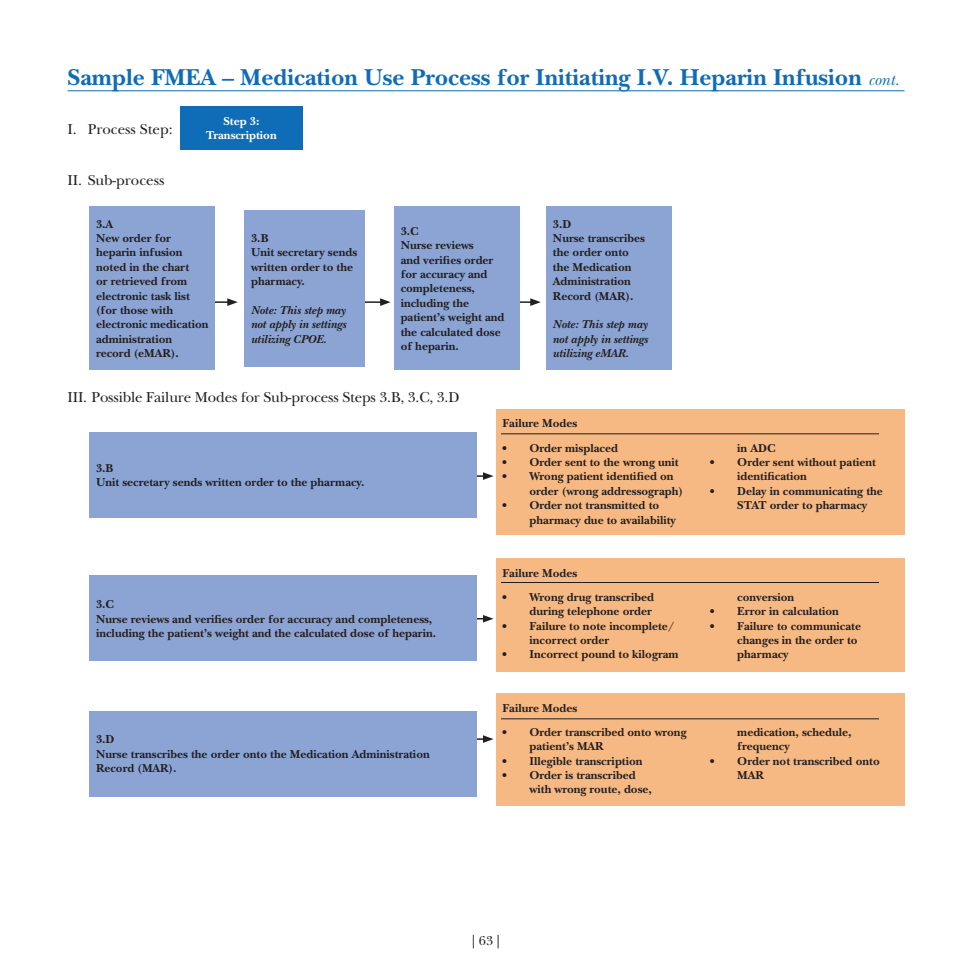
<style>
.page{position:relative;width:972px;height:972px;background:#fff}
.page>*{position:absolute;margin:0;border:0;box-sizing:border-box;transform-origin:0 0}
.t1{font:700 24px "New Baskerville";color:#0f6cb6}
.t2{font:15px "New Baskerville";letter-spacing:-.01em;color:#231f20}
.t3{font:13.5px "New Baskerville";color:#231f20}
.t4{font:700 12px/14.4px "New Baskerville";color:#231f20}
.t5{font:italic 700 12px/14.4px "New Baskerville";color:#231f20;text-align:justify}
.t6{font:700 12px/14.4px "New Baskerville";color:#fff;text-align:center}
.s1{font-weight:400;font-style:italic;font-size:16.5px}
</style>
<div class="page">
<hr style="left:208px;top:301px;width:22px;height:2px;background:#231f20">
<svg style="left:227px;top:298px;width:11px;height:8px"></svg>
<hr style="left:361px;top:301px;width:21px;height:2px;background:#231f20">
<svg style="left:380px;top:298px;width:11px;height:8px"></svg>
<hr style="left:511px;top:301px;width:22px;height:2px;background:#231f20">
<svg style="left:530px;top:298px;width:11px;height:8px"></svg>
<hr style="left:464px;top:475px;width:21px;height:2px;background:#231f20">
<svg style="left:483px;top:472px;width:11px;height:8px"></svg>
<svg style="left:477px;top:615px;width:17px;height:8px"></svg>
<hr style="left:464px;top:738px;width:21px;height:2px;background:#231f20">
<svg style="left:483px;top:735px;width:11px;height:8px"></svg>
<div style="left:89px;top:432px;width:388px;height:86px;background:#8ba4d4"></div>
<div style="left:89px;top:575px;width:388px;height:86px;background:#8ba4d4"></div>
<div style="left:89px;top:711px;width:388px;height:85px;background:#8ba4d4"></div>
<div style="left:89px;top:206px;width:126px;height:164px;background:#8ba4d4"></div>
<div style="left:244px;top:210px;width:121px;height:156px;background:#8ba4d4"></div>
<div style="left:394px;top:206px;width:126px;height:164px;background:#8ba4d4"></div>
<div style="left:546px;top:206px;width:126px;height:164px;background:#8ba4d4"></div>
<div style="left:496px;top:409px;width:408px;height:125px;background:#f6b983"></div>
<div style="left:496px;top:558px;width:408px;height:113px;background:#f6b983"></div>
<div style="left:496px;top:693px;width:408px;height:113px;background:#f6b983"></div>
<hr style="left:501px;top:582px;width:378px;height:1px;background:#231f20">
<div style="left:180px;top:106px;width:123px;height:43px;background:#0f6cb6"></div>
<hr style="left:501px;top:433px;width:378px;height:1px;background:#231f20">
<hr style="left:501px;top:718px;width:378px;height:1px;background:#231f20">
<hr style="left:68px;top:90px;width:836px;height:1px;background:#0f6cb6">
<p class="t1" style="left:68px;top:63px;width:833px">Sample FMEA – Medication Use Process for Initiating I.V. Heparin Infusion <span class="s1">cont.</span></p>
<p class="t2" style="left:68px;top:121px;width:107px">I. Process Step:</p>
<p class="t2" style="left:68px;top:172px;width:99px">II. Sub-process</p>
<p class="t6" style="left:206px;top:114px;width:72px">Step 3:<br>Transcription</p>
<p class="t4" style="left:96px;top:217px;width:19px">3.A</p>
<p class="t4" style="left:96px;top:231px;width:114px">New order for heparin infusion noted in the chart<br>or retrieved from electronic task list (for those with electronic medication administration record (eMAR).</p>
<p class="t4" style="left:251px;top:231px;width:19px">3.B</p>
<p class="t4" style="left:251px;top:245px;width:108px">Unit secretary sends written order to the pharmacy.</p>
<p class="t5" style="left:251px;top:303px;width:97px">Note: This step may not apply in settings utilizing CPOE.</p>
<p class="t4" style="left:401px;top:224px;width:19px">3.C</p>
<p class="t4" style="left:401px;top:238px;width:105px">Nurse reviews<br>and verifies order for accuracy and completeness, including the patient’s weight and the calculated dose of heparin.</p>
<p class="t2" style="left:68px;top:388px;width:393px">III. Possible Failure Modes for Sub-process Steps 3.B, 3.C, 3.D</p>
<p class="t4" style="left:553px;top:217px;width:20px">3.D</p>
<p class="t4" style="left:553px;top:231px;width:93px">Nurse transcribes the order onto the Medication<br>Administration<br>Record (MAR).</p>
<p class="t5" style="left:553px;top:317px;width:97px">Note: This step may not apply in settings utilizing eMAR.</p>
<p class="t4" style="left:96px;top:461px;width:19px">3.B</p>
<p class="t4" style="left:96px;top:475px;width:270px">Unit secretary sends written order to the pharmacy.</p>
<p class="t4" style="left:96px;top:597px;width:19px">3.C</p>
<p class="t4" style="left:96px;top:612px;width:342px">Nurse reviews and verifies order for accuracy and completeness, including the patient’s weight and the calculated dose of heparin.</p>
<p class="t4" style="left:96px;top:732px;width:20px">3.D</p>
<p class="t4" style="left:96px;top:747px;width:335px">Nurse transcribes the order onto the Medication Administration<br>Record (MAR).</p>
<p class="t4" style="left:503px;top:416px;width:76px">Failure Modes</p>
<p class="t4" style="left:503px;top:441px;width:117px">• Order misplaced</p>
<p class="t4" style="left:503px;top:455px;width:178px">• Order sent to the wrong unit</p>
<p class="t4" style="left:530px;top:469px;width:155px;text-indent:-27px">• Wrong patient identified on order (wrong addressograph)</p>
<p class="t4" style="left:530px;top:498px;width:148px;text-indent:-27px">• Order not transmitted to pharmacy due to availability</p>
<p class="t4" style="left:503px;top:566px;width:76px">Failure Modes</p>
<p class="t4" style="left:503px;top:590px;width:153px;text-align:right">• Wrong drug transcribed during telephone order</p>
<p class="t4" style="left:530px;top:619px;width:147px;text-indent:-27px">• Failure to note incomplete/ incorrect order</p>
<p class="t4" style="left:503px;top:647px;width:178px">• Incorrect pound to kilogram</p>
<p class="t4" style="left:503px;top:701px;width:76px">Failure Modes</p>
<p class="t4" style="left:530px;top:725px;width:159px;text-indent:-27px">• Order transcribed onto wrong patient’s MAR</p>
<p class="t4" style="left:503px;top:754px;width:142px">• Illegible transcription</p>
<p class="t4" style="left:530px;top:768px;width:124px;text-indent:-27px">• Order is transcribed with wrong route, dose,</p>
<p class="t4" style="left:737px;top:441px;width:40px">in ADC</p>
<p class="t4" style="left:737px;top:455px;width:140px;text-indent:-27px">• Order sent without patient identification</p>
<p class="t4" style="left:737px;top:484px;width:147px;text-indent:-27px">• Delay in communicating the<br>STAT order to pharmacy</p>
<p class="t4" style="left:737px;top:590px;width:58px">conversion</p>
<p class="t4" style="left:710px;top:604px;width:130px">• Error in calculation</p>
<p class="t4" style="left:737px;top:619px;width:125px;text-indent:-27px">• Failure to communicate changes in the order to pharmacy</p>
<p class="t4" style="left:737px;top:725px;width:116px">medication, schedule, frequency</p>
<p class="t4" style="left:737px;top:754px;width:144px;text-indent:-27px">• Order not transcribed onto<br>MAR</p>
<p class="t3" style="left:472px;top:933px;width:30px">| 63 |</p>
</div>
